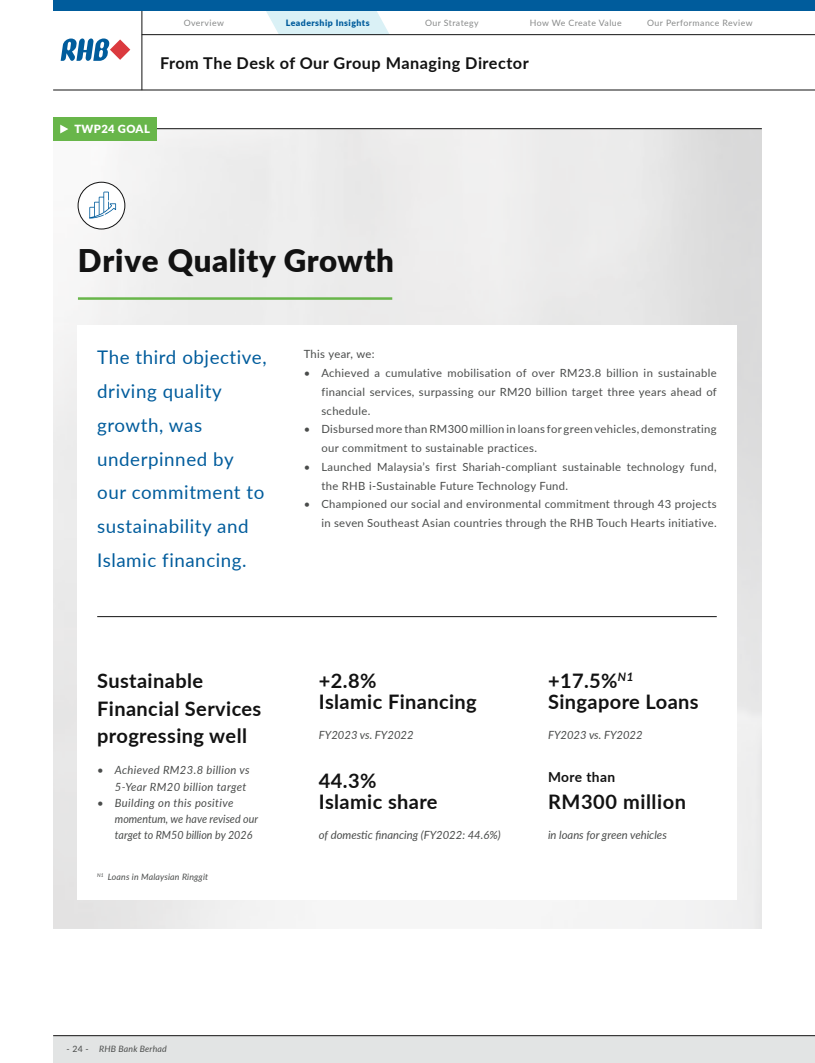
<style>
.page{position:relative;width:815px;height:1063px;background:#fff}
.page>*{position:absolute;margin:0;border:0;box-sizing:border-box;transform-origin:0 0}
.t1{font:900 31.25px "Lato";letter-spacing:.02em;color:#121212}
.t2{font:700 20px/21.2px "Lato";letter-spacing:.02em;color:#121212}
.t3{font:18.75px/33.8px "Lato";letter-spacing:.03em;color:#005c9c}
.t4{font:700 16.25px "Lato";letter-spacing:.03em;color:#121212}
.t5{font:700 13.75px "Lato";letter-spacing:.03em;color:#121212}
.t6{font:11.25px/18.8px "Lato";letter-spacing:.03em;color:#4a4c4b}
.t7{font:italic 11.25px/16.2px "Lato";color:#4a4c4b}
.t8{font:italic 11.25px/16.2px "Lato";letter-spacing:.03em;color:#4a4c4b;text-align:right}
.t9{font:900 11.25px "Lato";letter-spacing:.03em;color:#fff}
.t10{font:8.75px "Lato";letter-spacing:.05em;color:#888a8a}
.t11{font:italic 8.75px "Lato";letter-spacing:.02em;color:#4a4c4b}
.t12{font:900 8.75px "Lato";letter-spacing:.05em;color:#005c9c}
.s1{font-style:normal}
</style>
<div class="page">
<svg style="left:266px;top:11px;width:123px;height:23px;background:#ddf2f6"></svg>
<div style="left:53px;top:1036px;width:762px;height:27px;background:#e2e4e4"></div>
<svg style="left:61px;top:38px;width:69px;height:23px"></svg>
<hr style="left:53px;top:90px;width:762px;height:1px;background:#121212">
<hr style="left:53px;top:1035px;width:762px;height:1px;background:#121212">
<hr style="left:142px;top:11px;width:1px;height:79px;background:#121212">
<div style="left:53px;top:0;width:762px;height:11px;background:#005c9c"></div>
<hr style="left:142px;top:34px;width:673px;height:1px;background:#121212">
<img style="left:53px;top:129px;width:709px;height:799px">
<div style="left:78px;top:325px;width:659px;height:575px;background:#fff"></div>
<hr style="left:53px;top:128px;width:709px;height:1px;background:#121212">
<hr style="left:97px;top:616px;width:620px;height:1px;background:#121212">
<div style="left:53px;top:117px;width:104px;height:23px;background:#68b64a"></div>
<svg style="left:60px;top:125px;width:8px;height:8px"></svg>
<hr style="left:78px;top:297px;width:314px;height:3px;background:#68b64a">
<div style="left:78px;top:182px;width:47px;height:47px;background:#fff;border-radius:50%"></div>
<div style="left:78px;top:182px;width:47px;height:47px;border:1px solid #121212;border-radius:50%"></div>
<svg style="left:89px;top:192px;width:27px;height:27px"></svg>
<p class="t10" style="left:184px;top:17px;width:42px">Overview</p>
<p class="t12" style="left:286px;top:16px;width:85px">Leadership Insights</p>
<p class="t10" style="left:425px;top:17px;width:55px">Our Strategy</p>
<p class="t10" style="left:530px;top:17px;width:94px">How We Create Value</p>
<p class="t10" style="left:647px;top:17px;width:107px">Our Performance Review</p>
<h3 class="t4" style="left:160px;top:51px;width:370px">From The Desk of Our Group Managing Director</h3>
<p class="t9" style="left:74px;top:121px;width:77px">TWP24 GOAL</p>
<h1 class="t1" style="left:78px;top:237px;width:318px">Drive Quality Growth</h1>
<h3 class="t3" style="left:97px;top:340px;width:171px">The third objective, driving quality growth, was underpinned by our commitment to sustainability and<br>Islamic financing.</h3>
<p class="t6" style="left:304px;top:344px;width:72px">This year, we:</p>
<p class="t6" style="left:321px;top:363px;width:397px;text-align:justify;text-indent:-18px">• Achieved a cumulative mobilisation of over RM23.8 billion in sustainable financial services, surpassing our RM20 billion target three years ahead of schedule.</p>
<p class="t6" style="left:321px;top:419px;width:397px;text-indent:-18px">• Disbursed more than RM300 million in loans for green vehicles, demonstrating our commitment to sustainable practices.</p>
<p class="t6" style="left:321px;top:457px;width:397px;text-indent:-18px">• Launched Malaysia’s first Shariah-compliant sustainable technology fund, the RHB i-Sustainable Future Technology Fund.</p>
<p class="t6" style="left:304px;top:494px;width:414px;text-align:right">• Championed our social and environmental commitment through 43 projects in seven Southeast Asian countries through the RHB Touch Hearts initiative.</p>
<h2 class="t2" style="left:97px;top:666px;width:166px;line-height:27.5px">Sustainable<br>Financial Services progressing well</h2>
<p class="t8" style="left:97px;top:762px;width:154px">• Achieved RM23.8 billion vs<br>5-Year RM20 billion target</p>
<p class="t7" style="left:115px;top:794px;width:145px;text-indent:-18px">• Building on this positive momentum, we have revised our target to RM50 billion by 2026</p>
<p class="t11" style="left:97px;top:870px;width:113px"><sup>N1</sup> Loans in Malaysian Ringgit</p>
<h2 class="t2" style="left:319px;top:669px;width:159px">+2.8%<br>Islamic Financing</h2>
<p class="t7" style="left:319px;top:727px;width:96px">FY2023 vs. FY2022</p>
<h2 class="t2" style="left:319px;top:769px;width:120px">44.3%<br>Islamic share</h2>
<p class="t7" style="left:319px;top:827px;width:183px">of domestic financing (FY2022: 44.6%)</p>
<h2 class="t2" style="left:548px;top:669px;width:152px">+17.5%<sup>N1<br></sup>Singapore Loans</h2>
<p class="t7" style="left:548px;top:727px;width:96px">FY2023 vs. FY2022</p>
<p class="t5" style="left:548px;top:767px;width:69px">More than</p>
<h2 class="t2" style="left:548px;top:791px;width:140px">RM300 million</h2>
<p class="t7" style="left:548px;top:827px;width:120px">in loans for green vehicles</p>
<p class="t11" style="left:67px;top:1043px;width:102px"><span class="s1">- 24 -</span> RHB Bank Berhad</p>
</div>
